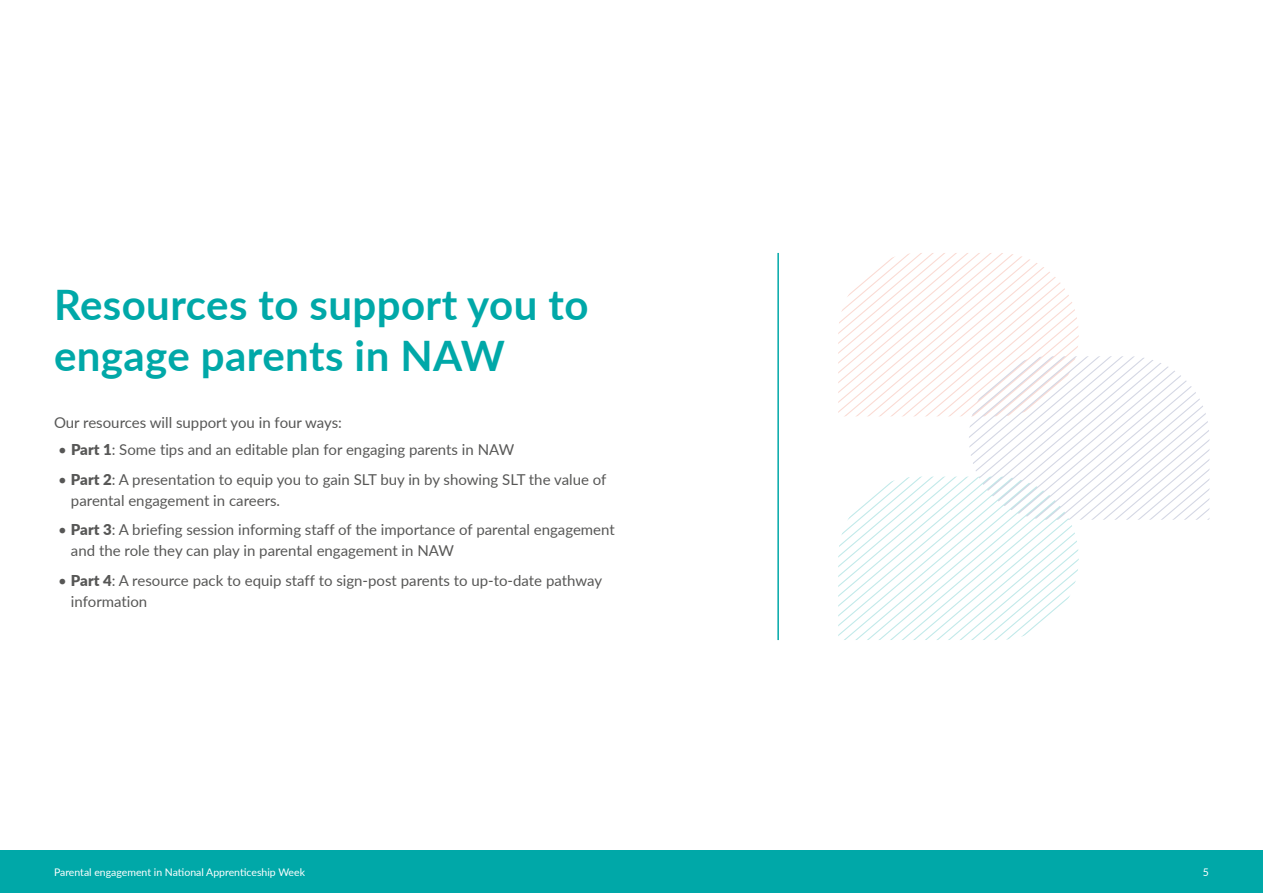
<style>
.page{position:relative;width:1263px;height:893px;background:#fff}
.page>*{position:absolute;margin:0;border:0;box-sizing:border-box;transform-origin:0 0}
.t1{font:700 42px/51px "Lato";letter-spacing:.01em;color:#00a8a8}
.t2{font:15px/21px "Lato";color:#575756}
.t3{font:10.5px "Lato";color:#fff}
.s1{font-weight:900}
</style>
<div class="page">
<div style="left:0;top:850px;width:1263px;height:43px;background:#00a8a8"></div>
<svg style="left:838px;top:253px;width:371px;height:387px"></svg>
<hr style="left:777px;top:253px;width:2px;height:387px;background:#00a8a8">
<h1 class="t1" style="left:54px;top:277px;width:536px">Resources to support you to engage parents in NAW</h1>
<p class="t2" style="left:54px;top:411px;width:289px">Our resources will support you in four ways:</p>
<p class="t2" style="left:58px;top:439px;width:457px">• <span class="s1">Part 1</span>: Some tips and an editable plan for engaging parents in NAW</p>
<p class="t2" style="left:71px;top:468px;width:537px;text-indent:-13px">• <span class="s1">Part 2</span>: A presentation to equip you to gain SLT buy in by showing SLT the value of parental engagement in careers.</p>
<p class="t2" style="left:71px;top:519px;width:545px;text-indent:-13px">• <span class="s1">Part 3</span>: A briefing session informing staff of the importance of parental engagement and the role they can play in parental engagement in NAW</p>
<p class="t2" style="left:71px;top:569px;width:533px;text-indent:-13px">• <span class="s1">Part 4</span>: A resource pack to equip staff to sign-post parents to up-to-date pathway information</p>
<p class="t3" style="left:54px;top:865px;width:253px">Parental engagement in National Apprenticeship Week</p>
<p class="t3" style="left:1203px;top:865px;width:8px">5</p>
</div>
